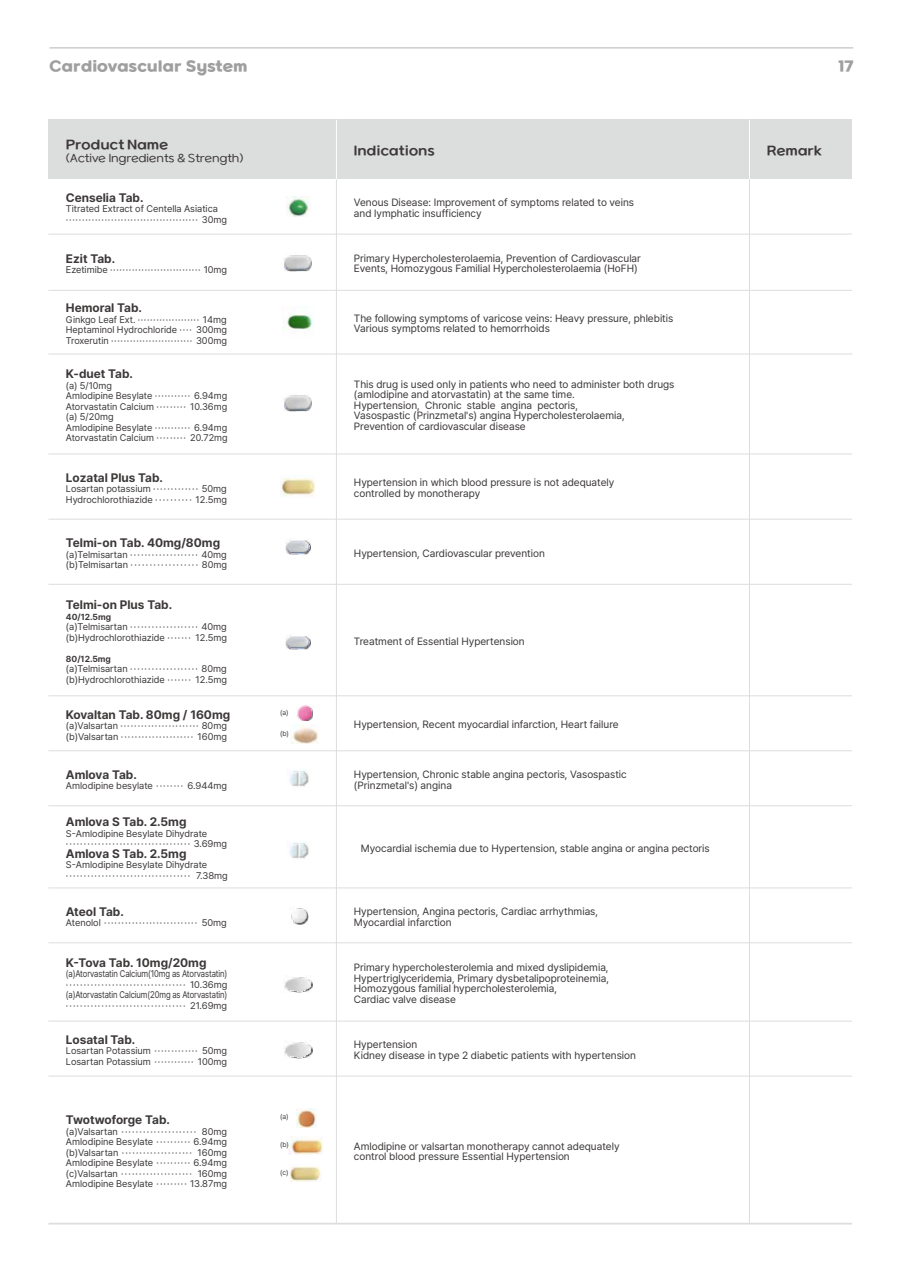
<style>
.page{position:relative;width:903px;height:1275px;background:#fff}
.page>*{position:absolute;margin:0;border:0;box-sizing:border-box;transform-origin:0 0}
.t1{font:14px "SB Aggro B";letter-spacing:-.01em;color:#9f9f9f}
.t2{font:700 12.25px "Pretendard";color:#3d3939}
.t3{font:12.25px "SB Aggro M";letter-spacing:-.02em;color:#3d3939}
.t4{font:10.5px/10.5px "Pretendard";color:#3d3939}
.t5{font:10.5px "SB Aggro L";color:#3d3939}
.t6{font:9.62px/10.5px "Pretendard";color:#3d3939}
.t7{font:9.62px/10.5px "Pretendard";color:#3d3939;text-align:justify;scale:.84 1}
.t8{font:700 8.75px "Pretendard";color:#3d3939}
.t9{font:7px "Pretendard";color:#3d3939}
</style>
<div class="page">
<hr style="left:49px;top:47px;width:804px;height:1px;background:#b5b5b6">
<div style="left:48px;top:120px;width:804px;height:59px;background:#dcdddd"></div>
<hr style="left:48px;top:1223px;width:804px;height:1px;background:#dcdddd">
<hr style="left:48px;top:887px;width:804px;height:1px;background:#dcdddd">
<hr style="left:48px;top:942px;width:804px;height:1px;background:#dcdddd">
<hr style="left:48px;top:1021px;width:804px;height:1px;background:#dcdddd">
<hr style="left:48px;top:1076px;width:804px;height:1px;background:#dcdddd">
<hr style="left:48px;top:805px;width:804px;height:1px;background:#dcdddd">
<hr style="left:48px;top:750px;width:804px;height:1px;background:#dcdddd">
<hr style="left:48px;top:695px;width:804px;height:1px;background:#dcdddd">
<hr style="left:48px;top:584px;width:804px;height:1px;background:#dcdddd">
<hr style="left:48px;top:519px;width:804px;height:1px;background:#dcdddd">
<hr style="left:48px;top:454px;width:804px;height:1px;background:#dcdddd">
<hr style="left:48px;top:354px;width:804px;height:1px;background:#dcdddd">
<hr style="left:48px;top:290px;width:804px;height:1px;background:#dcdddd">
<hr style="left:48px;top:234px;width:804px;height:1px;background:#dcdddd">
<hr style="left:749px;top:179px;width:1px;height:1045px;background:#dcdddd">
<hr style="left:336px;top:179px;width:1px;height:1045px;background:#dcdddd">
<hr style="left:336px;top:120px;width:1px;height:59px;background:#fff">
<hr style="left:749px;top:120px;width:1px;height:59px;background:#fff">
<img style="left:286px;top:196px;width:24px;height:21px">
<img style="left:282px;top:314px;width:32px;height:16px">
<img style="left:284px;top:255px;width:28px;height:16px">
<img style="left:284px;top:395px;width:28px;height:16px">
<img style="left:286px;top:540px;width:25px;height:14px">
<img style="left:286px;top:634px;width:25px;height:16px">
<img style="left:281px;top:477px;width:35px;height:19px">
<img style="left:297px;top:705px;width:16px;height:15px">
<img style="left:290px;top:725px;width:28px;height:19px">
<img style="left:291px;top:908px;width:17px;height:16px">
<img style="left:284px;top:977px;width:29px;height:15px">
<img style="left:284px;top:1042px;width:29px;height:16px">
<img style="left:289px;top:770px;width:20px;height:17px">
<img style="left:289px;top:842px;width:20px;height:17px">
<img style="left:290px;top:1166px;width:31px;height:15px">
<img style="left:297px;top:1108px;width:20px;height:19px">
<img style="left:288px;top:1136px;width:35px;height:18px">
<h1 class="t1" style="left:49px;top:60px;width:200px">Cardiovascular System</h1>
<h1 class="t1" style="left:838px;top:60px;width:17px">17</h1>
<p class="t3" style="left:66px;top:139px;width:104px">Product Name</p>
<p class="t5" style="left:66px;top:153px;width:179px">(Active Ingredients &amp; Strength)</p>
<p class="t3" style="left:354px;top:145px;width:82px">Indications</p>
<p class="t3" style="left:767px;top:145px;width:57px">Remark</p>
<p class="t2" style="left:66px;top:191px;width:79px">Censelia Tab.</p>
<p class="t6" style="left:66px;top:204px;width:163px">Titrated Extract of Centella Asiatica ········································· 30mg</p>
<p class="t4" style="left:354px;top:197px;width:282px">Venous Disease: Improvement of symptoms related to veins and lymphatic insufficiency</p>
<p class="t2" style="left:66px;top:251px;width:51px">Ezit Tab.</p>
<p class="t6" style="left:66px;top:265px;width:163px">Ezetimibe ····························· 10mg</p>
<p class="t4" style="left:354px;top:253px;width:288px">Primary Hypercholesterolaemia, Prevention of Cardiovascular<br>Events, Homozygous Familial Hypercholesterolaemia (HoFH)</p>
<p class="t4" style="left:354px;top:313px;width:321px">The following symptoms of varicose veins: Heavy pressure, phlebitis<br>Various symptoms related to hemorrhoids</p>
<p class="t2" style="left:66px;top:301px;width:78px">Hemoral Tab.</p>
<p class="t6" style="left:66px;top:314px;width:163px;text-align:justify">Ginkgo Leaf Ext. ···················· 14mg Heptaminol Hydrochloride ···· 300mg Troxerutin ·························· 300mg</p>
<p class="t2" style="left:66px;top:367px;width:69px">K-duet Tab.</p>
<p class="t6" style="left:66px;top:380px;width:163px">(a) 5/10mg<br>Amlodipine Besylate ··········· 6.94mg<br>Atorvastatin Calcium ········· 10.36mg (a) 5/20mg<br>Amlodipine Besylate ··········· 6.94mg<br>Atorvastatin Calcium ········· 20.72mg</p>
<p class="t2" style="left:66px;top:470px;width:99px">Lozatal Plus Tab.</p>
<p class="t6" style="left:66px;top:484px;width:163px">Losartan potassium ············· 50mg<br>Hydrochlorothiazide ·········· 12.5mg</p>
<p class="t4" style="left:354px;top:379px;width:322px">This drug is used only in patients who need to administer both drugs (amlodipine and atorvastatin) at the same time.<br>Hypertension, Chronic stable angina pectoris,<br>Vasospastic (Prinzmetal's) angina Hypercholesterolaemia, Prevention of cardiovascular disease</p>
<p class="t4" style="left:354px;top:477px;width:262px">Hypertension in which blood pressure is not adequately controlled by monotherapy</p>
<p class="t2" style="left:66px;top:536px;width:156px">Telmi-on Tab. 40mg/80mg</p>
<p class="t6" style="left:66px;top:549px;width:163px">(a)Telmisartan ··················· 40mg (b)Telmisartan ·················· 80mg</p>
<p class="t2" style="left:66px;top:598px;width:108px">Telmi-on Plus Tab.</p>
<p class="t8" style="left:66px;top:611px;width:47px">40/12.5mg</p>
<p class="t6" style="left:66px;top:622px;width:163px">(a)Telmisartan ··················· 40mg (b)Hydrochlorothiazide ······· 12.5mg</p>
<p class="t8" style="left:66px;top:653px;width:47px">80/12.5mg</p>
<p class="t6" style="left:66px;top:664px;width:163px">(a)Telmisartan ··················· 80mg (b)Hydrochlorothiazide ······· 12.5mg</p>
<p class="t2" style="left:66px;top:707px;width:166px">Kovaltan Tab. 80mg / 160mg</p>
<p class="t6" style="left:66px;top:720px;width:163px">(a)Valsartan ······················· 80mg (b)Valsartan ····················· 160mg</p>
<p class="t2" style="left:66px;top:767px;width:72px">Amlova Tab.</p>
<p class="t6" style="left:66px;top:781px;width:163px">Amlodipine besylate ········ 6.944mg</p>
<p class="t2" style="left:66px;top:815px;width:122px">Amlova S Tab. 2.5mg</p>
<p class="t6" style="left:66px;top:828px;width:163px">S-Amlodipine Besylate Dihydrate ··································· 3.69mg</p>
<p class="t2" style="left:66px;top:846px;width:122px">Amlova S Tab. 2.5mg</p>
<p class="t6" style="left:66px;top:860px;width:163px">S-Amlodipine Besylate Dihydrate ··································· 7.38mg</p>
<p class="t2" style="left:66px;top:904px;width:59px">Ateol Tab.</p>
<p class="t6" style="left:66px;top:918px;width:162px">Atenolol ··························· 50mg</p>
<p class="t2" style="left:66px;top:955px;width:142px">K-Tova Tab. 10mg/20mg</p>
<p class="t7" style="left:66px;top:969px;width:194px">(a)Atorvastatin Calcium(10mg as Atorvastatin) ·································· 10.36mg (a)Atorvastatin Calcium(20mg as Atorvastatin) ·································· 21.69mg</p>
<p class="t2" style="left:66px;top:1032px;width:71px">Losatal Tab.</p>
<p class="t6" style="left:66px;top:1046px;width:163px">Losartan Potassium ············· 50mg<br>Losartan Potassium ············ 100mg</p>
<p class="t2" style="left:66px;top:1113px;width:106px">Twotwoforge Tab.</p>
<p class="t6" style="left:66px;top:1126px;width:163px;text-align:justify">(a)Valsartan ····················· 80mg Amlodipine Besylate ·········· 6.94mg (b)Valsartan ···················· 160mg Amlodipine Besylate ·········· 6.94mg (c)Valsartan ···················· 160mg Amlodipine Besylate ········· 13.87mg</p>
<p class="t9" style="left:280px;top:709px;width:10px">(a)</p>
<p class="t9" style="left:280px;top:730px;width:10px">(b)</p>
<p class="t9" style="left:280px;top:1113px;width:10px">(a)</p>
<p class="t9" style="left:280px;top:1141px;width:10px">(b)</p>
<p class="t9" style="left:280px;top:1169px;width:10px">(c)</p>
<p class="t4" style="left:354px;top:548px;width:192px">Hypertension, Cardiovascular prevention</p>
<p class="t4" style="left:354px;top:636px;width:172px">Treatment of Essential Hypertension</p>
<p class="t4" style="left:354px;top:719px;width:266px">Hypertension, Recent myocardial infarction, Heart failure</p>
<p class="t4" style="left:354px;top:769px;width:274px">Hypertension, Chronic stable angina pectoris, Vasospastic (Prinzmetal's) angina</p>
<p class="t4" style="left:361px;top:843px;width:350px">Myocardial ischemia due to Hypertension, stable angina or angina pectoris</p>
<p class="t4" style="left:354px;top:906px;width:246px">Hypertension, Angina pectoris, Cardiac arrhythmias,<br>Myocardial infarction</p>
<p class="t4" style="left:354px;top:962px;width:257px">Primary hypercholesterolemia and mixed dyslipidemia, Hypertriglyceridemia, Primary dysbetalipoproteinemia, Homozygous familial hypercholesterolemia,<br>Cardiac valve disease</p>
<p class="t4" style="left:354px;top:1039px;width:284px">Hypertension<br>Kidney disease in type 2 diabetic patients with hypertension</p>
<p class="t4" style="left:354px;top:1141px;width:267px">Amlodipine or valsartan monotherapy cannot adequately control blood pressure Essential Hypertension</p>
</div>
